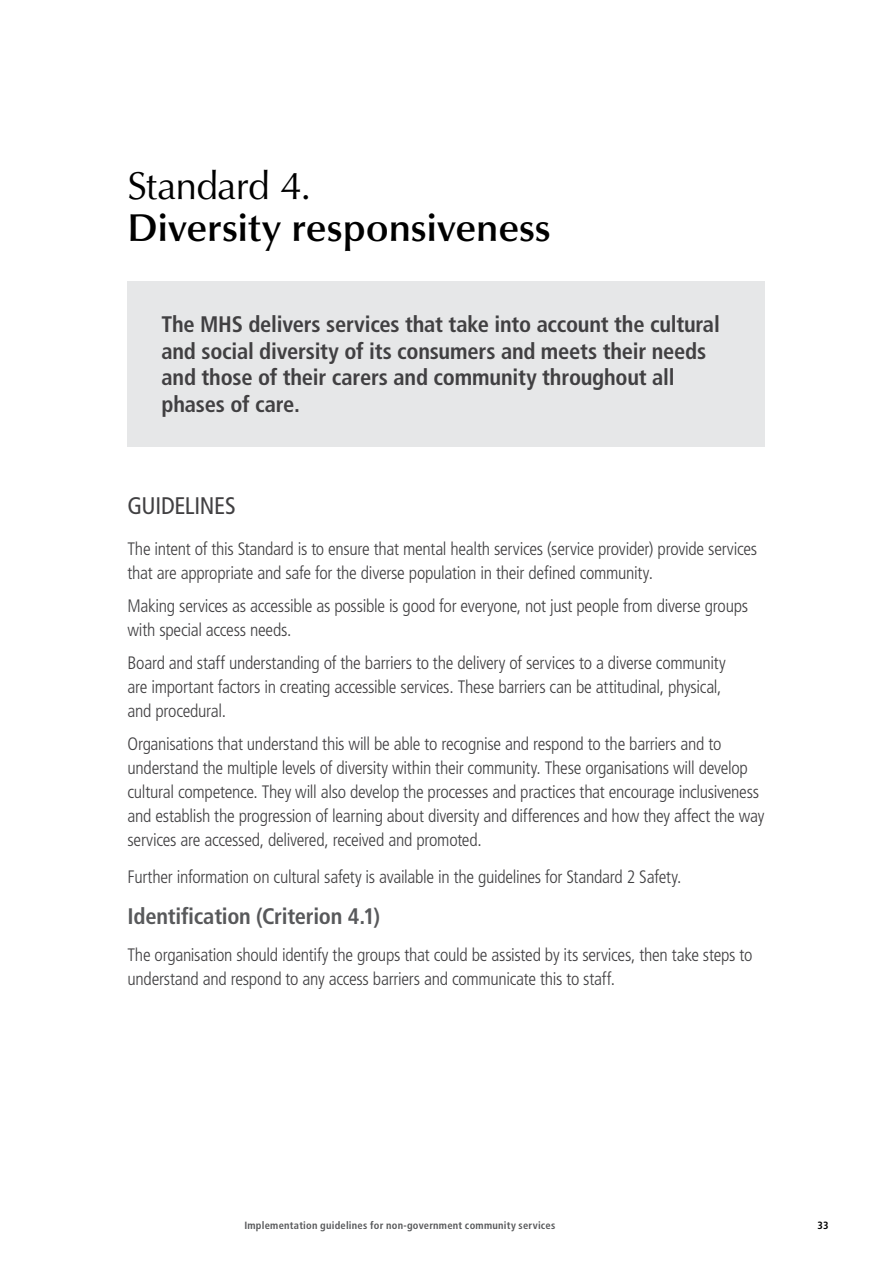
<style>
.page{position:relative;width:893px;height:1263px;background:#fff}
.page>*{position:absolute;margin:0;border:0;box-sizing:border-box;transform-origin:0 0}
.t1{font:600 39px "Optima";letter-spacing:-.005em;color:#000}
.t2{font:39px "Optima";letter-spacing:-.02em;color:#000}
.t3{font:condensed 24px "Frutiger LT Std";letter-spacing:-.015em;color:#414042}
.t4{font:700 condensed 22.5px/27px "Frutiger LT Std";letter-spacing:-.01em;color:#414042}
.t5{font:700 condensed 22.5px "Frutiger LT Std";letter-spacing:-.01em;color:#58595b}
.t6{font:300 condensed 18px/24px "Frutiger LT Std";letter-spacing:-.015em;color:#414042}
.t7{font:700 condensed 10.5px "Frutiger LT Std";letter-spacing:.02em;color:#58595b}
.t8{font:700 condensed 10.5px "Frutiger LT Std";color:#000}
</style>
<div class="page">
<div style="left:128px;top:281px;width:637px;height:165px;background:#e6e7e8"></div>
<h1 class="t2" style="left:128px;top:169px;width:185px">Standard 4.</h1>
<h1 class="t1" style="left:128px;top:211px;width:425px">Diversity responsiveness</h1>
<p class="t4" style="left:161px;top:311px;width:560px">The MHS delivers services that take into account the cultural and social diversity of its consumers and meets their needs and those of their carers and community throughout all phases of care.</p>
<h2 class="t3" style="left:128px;top:496px;width:110px">GUIDELINES</h2>
<p class="t6" style="left:128px;top:538px;width:631px">The intent of this Standard is to ensure that mental health services (service provider) provide services that are appropriate and safe for the diverse population in their defined community.</p>
<p class="t6" style="left:128px;top:595px;width:622px">Making services as accessible as possible is good for everyone, not just people from diverse groups with special access needs.</p>
<p class="t6" style="left:128px;top:652px;width:600px">Board and staff understanding of the barriers to the delivery of services to a diverse community are important factors in creating accessible services. These barriers can be attitudinal, physical, and procedural.</p>
<p class="t6" style="left:128px;top:733px;width:638px">Organisations that understand this will be able to recognise and respond to the barriers and to understand the multiple levels of diversity within their community. These organisations will develop cultural competence. They will also develop the processes and practices that encourage inclusiveness and establish the progression of learning about diversity and differences and how they affect the way services are accessed, delivered, received and promoted.</p>
<p class="t6" style="left:128px;top:866px;width:555px">Further information on cultural safety is available in the guidelines for Standard 2 Safety.</p>
<p class="t5" style="left:128px;top:907px;width:254px">Identification (Criterion 4.1)</p>
<p class="t6" style="left:128px;top:944px;width:626px">The organisation should identify the groups that could be assisted by its services, then take steps to understand and respond to any access barriers and communicate this to staff.</p>
<p class="t7" style="left:244px;top:1221px;width:312px">Implementation guidelines for non-government community services</p>
<p class="t8" style="left:817px;top:1221px;width:12px">33</p>
</div>
